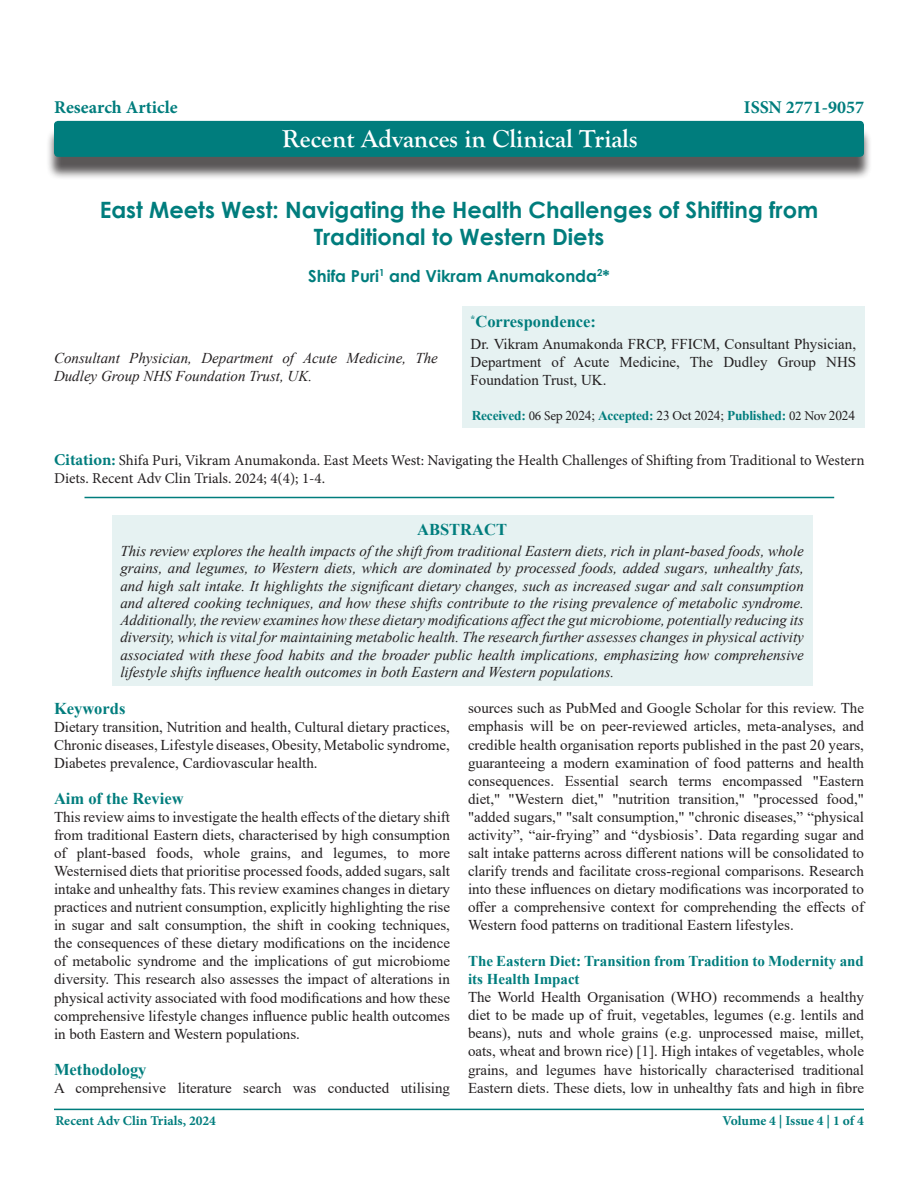
<style>
.page{position:relative;width:918px;height:1188px;background:#fff}
.page>*{position:absolute;margin:0;border:0;box-sizing:border-box;transform-origin:0 0}
.t1{font:700 25.5px "Goudy Old Style T";color:#fff}
.t2{font:700 22.5px/27px "Century Gothic";color:#007d7d;text-align:center}
.t3{font:700 18px "Minion Pro";color:#007d7d}
.t4{font:700 16.5px "Times New Roman";color:#007d7d}
.t5{font:700 16.5px "Century Gothic";color:#007d7d}
.t6{font:15px/18px "Times New Roman";color:#231f20;text-align:justify}
.t7{font:italic 15px/17.2px "Times New Roman";color:#231f20}
.t8{font:15px/18px "Minion Pro";color:#231f20}
.t9{font:700 15px/18px "Times New Roman";color:#007d7d}
.t10{font:700 13.5px "Times New Roman";letter-spacing:-.015em;color:#007d7d}
.t11{font:700 13.5px "Minion Pro";color:#007d7d}
.s1{font-family:"Minion Pro";font-weight:400;color:#231f20}
.s2{font-weight:400;color:#231f20}
.s3{font-weight:700;font-size:16.5px;color:#007d7d}
</style>
<div class="page">
<hr style="left:54px;top:1109px;width:810px;height:1px;background:#007d7d">
<div style="left:46px;top:128px;width:826px;height:52px;background:#231f20;opacity:.75"></div>
<div style="left:54px;top:121px;width:810px;height:36px;background:#007d7d;border-radius:4px"></div>
<hr style="left:85px;top:497px;width:749px;height:1px;background:#007d7d">
<div style="left:112px;top:515px;width:700px;height:170px;background:#e6f2f2"></div>
<div style="left:462px;top:306px;width:403px;height:122px;background:#e6f2f2"></div>
<p class="t3" style="left:54px;top:95px;width:125px">Research Article</p>
<p class="t3" style="left:744px;top:95px;width:122px">ISSN 2771-9057</p>
<p class="t1" style="left:282px;top:124px;width:357px">Recent Advances in Clinical Trials</p>
<p class="t2" style="left:100px;top:195px;width:720px">East Meets West: Navigating the Health Challenges of Shifting from<br>Traditional to Western Diets</p>
<p class="t5" style="left:308px;top:263px;width:303px">Shifa Puri<sup>1</sup> and Vikram Anumakonda<sup>2</sup>*</p>
<p class="t7" style="left:54px;top:349px;width:385px;line-height:18px">Consultant Physician, Department of Acute Medicine, The<br>Dudley Group NHS Foundation Trust, UK.</p>
<p class="t4" style="left:471px;top:310px;width:127px"><sup>*</sup>Correspondence:</p>
<p class="t6" style="left:471px;top:335px;width:387px">Dr. Vikram Anumakonda FRCP, FFICM, Consultant Physician, Department of Acute Medicine, The Dudley Group NHS Foundation Trust, UK.</p>
<p class="t10" style="left:472px;top:405px;width:385px">Received: <span class="s1">06 Sep</span> <span class="s2">2024;</span> Accepted: <span class="s2">23 Oct 2024;</span> Published: <span class="s1">02 Nov</span> <span class="s2">2024</span></p>
<p class="t8" style="left:54px;top:451px;width:812px"><span class="s3">Citation:</span> Shifa Puri, Vikram Anumakonda. East Meets West: Navigating the Health Challenges of Shifting from Traditional to Western<br>Diets. Recent Adv Clin Trials. 2024; 4(4); 1-4.</p>
<p class="t4" style="left:417px;top:517px;width:91px">ABSTRACT</p>
<p class="t7" style="left:120px;top:542px;width:685px;text-align:justify">This review explores the health impacts of the shift from traditional Eastern diets, rich in plant-based foods, whole grains, and legumes, to Western diets, which are dominated by processed foods, added sugars, unhealthy fats, and high salt intake. It highlights the significant dietary changes, such as increased sugar and salt consumption and altered cooking techniques, and how these shifts contribute to the rising prevalence of metabolic syndrome.<br>Additionally, the review examines how these dietary modifications affect the gut microbiome, potentially reducing its diversity, which is vital for maintaining metabolic health. The research further assesses changes in physical activity associated with these food habits and the broader public health implications, emphasizing how comprehensive lifestyle shifts influence health outcomes in both Eastern and Western populations.</p>
<p class="t4" style="left:54px;top:697px;width:73px">Keywords</p>
<p class="t6" style="left:54px;top:718px;width:398px">Dietary transition, Nutrition and health, Cultural dietary practices, Chronic diseases, Lifestyle diseases, Obesity, Metabolic syndrome, Diabetes prevalence, Cardiovascular health.</p>
<p class="t4" style="left:54px;top:787px;width:131px">Aim of the Review</p>
<p class="t6" style="left:54px;top:808px;width:398px">This review aims to investigate the health effects of the dietary shift from traditional Eastern diets, characterised by high consumption of plant-based foods, whole grains, and legumes, to more Westernised diets that prioritise processed foods, added sugars, salt intake and unhealthy fats. This review examines changes in dietary practices and nutrient consumption, explicitly highlighting the rise in sugar and salt consumption, the shift in cooking techniques, the consequences of these dietary modifications on the incidence of metabolic syndrome and the implications of gut microbiome diversity. This research also assesses the impact of alterations in physical activity associated with food modifications and how these comprehensive lifestyle changes influence public health outcomes in both Eastern and Western populations.</p>
<p class="t4" style="left:54px;top:1057px;width:94px">Methodology</p>
<p class="t6" style="left:54px;top:1078px;width:398px">A comprehensive literature search was conducted utilising</p>
<p class="t6" style="left:468px;top:699px;width:398px">sources such as PubMed and Google Scholar for this review. The emphasis will be on peer-reviewed articles, meta-analyses, and credible health organisation reports published in the past 20 years, guaranteeing a modern examination of food patterns and health consequences. Essential search terms encompassed "Eastern diet," "Western diet," "nutrition transition," "processed food," "added sugars," "salt consumption," "chronic diseases,” “physical activity”, “air-frying” and “dysbiosis’. Data regarding sugar and salt intake patterns across different nations will be consolidated to clarify trends and facilitate cross-regional comparisons. Research into these influences on dietary modifications was incorporated to offer a comprehensive context for comprehending the effects of Western food patterns on traditional Eastern lifestyles.</p>
<p class="t9" style="left:468px;top:952px;width:397px">The Eastern Diet: Transition from Tradition to Modernity and its Health Impact</p>
<p class="t6" style="left:468px;top:988px;width:398px">The World Health Organisation (WHO) recommends a healthy diet to be made up of fruit, vegetables, legumes (e.g. lentils and beans), nuts and whole grains (e.g. unprocessed maise, millet, oats, wheat and brown rice) [1]. High intakes of vegetables, whole grains, and legumes have historically characterised traditional Eastern diets. These diets, low in unhealthy fats and high in fibre</p>
<p class="t11" style="left:55px;top:1111px;width:162px">Recent Adv Clin Trials, 2024</p>
<p class="t11" style="left:722px;top:1112px;width:143px">Volume 4 | Issue 4 | 1 of 4</p>
</div>
